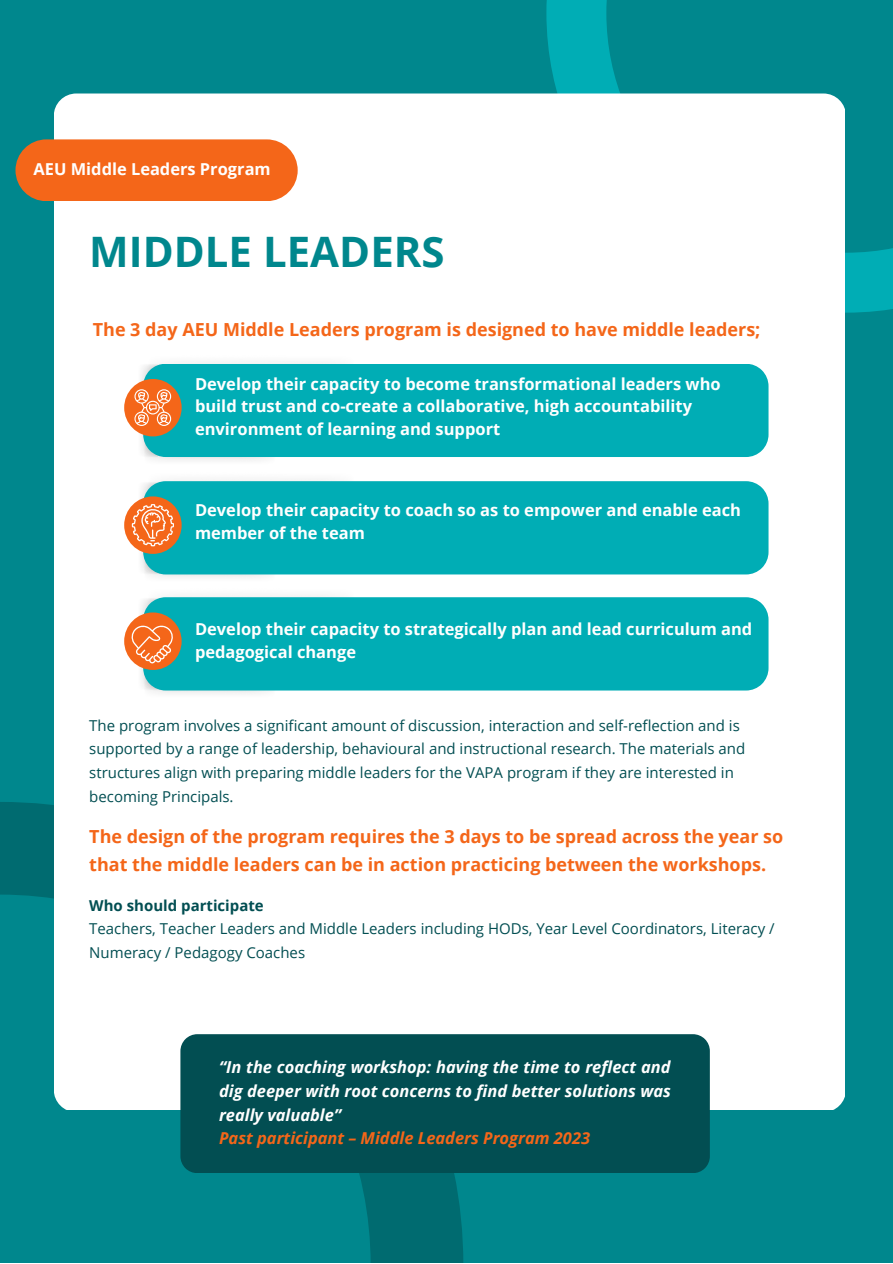
<style>
.page{position:relative;width:893px;height:1264px;background:#fff}
.page>*{position:absolute;margin:0;border:0;box-sizing:border-box;transform-origin:0 0}
.t1{font:700 42px "Open Sans";color:#00878d}
.t2{font:700 18px/28px "Open Sans";color:#f46619}
.t3{font:700 16.5px/22.5px "Open Sans";color:#fff}
.t4{font:italic 700 16.5px/23.5px "Open Sans";color:#fff;text-align:justify}
.t5{font:italic 700 16.5px "Open Sans";color:#f46619}
.t6{font:15px/23.5px "Open Sans";color:#024e52}
.t7{font:700 15px "Open Sans";color:#024e52}
</style>
<div class="page">
<div style="left:0;top:0;width:892px;height:1262px;background:#00878d"></div>
<svg style="left:0;top:802px;width:463px;height:460px"></svg>
<svg style="left:546px;top:0;width:346px;height:312px"></svg>
<div style="left:54px;top:93px;width:790px;height:1017px;background:#fff"></div>
<div style="left:15px;top:139px;width:283px;height:62px;background:#f46619;border-radius:31px"></div>
<img style="left:138px;top:364px;width:5px;height:93px">
<img style="left:143px;top:457px;width:134px;height:8px">
<div style="left:146px;top:354px;width:211px;height:10px;background:#fbfbfb"></div>
<div style="left:143px;top:364px;width:625px;height:93px;background:#00adb5"></div>
<div style="left:124px;top:379px;width:58px;height:57px;background:#f46619;border-radius:50%"></div>
<svg style="left:134px;top:389px;width:37px;height:37px"></svg>
<img style="left:138px;top:481px;width:5px;height:93px">
<img style="left:143px;top:574px;width:134px;height:9px">
<div style="left:146px;top:472px;width:211px;height:9px;background:#fbfbfb"></div>
<div style="left:143px;top:481px;width:625px;height:93px;background:#00adb5"></div>
<div style="left:124px;top:496px;width:58px;height:58px;background:#f46619;border-radius:50%"></div>
<svg style="left:132px;top:504px;width:42px;height:42px"></svg>
<img style="left:138px;top:597px;width:5px;height:93px">
<img style="left:143px;top:690px;width:134px;height:8px">
<div style="left:146px;top:588px;width:211px;height:9px;background:#fbfbfb"></div>
<div style="left:143px;top:597px;width:625px;height:93px;background:#00adb5"></div>
<div style="left:124px;top:612px;width:58px;height:58px;background:#f46619;border-radius:50%"></div>
<svg style="left:130px;top:625px;width:44px;height:38px"></svg>
<div style="left:180px;top:1034px;width:529px;height:138px;background:#024e52"></div>
<p class="t3" style="left:34px;top:157px;width:239px">AEU Middle Leaders Program</p>
<h1 class="t1" style="left:89px;top:222px;width:357px">MIDDLE LEADERS</h1>
<p class="t2" style="left:93px;top:314px;width:669px">The 3 day AEU Middle Leaders program is designed to have middle leaders;</p>
<p class="t3" style="left:195px;top:372px;width:527px">Develop their capacity to become transformational leaders who build trust and co-create a collaborative, high accountability environment of learning and support</p>
<p class="t3" style="left:195px;top:498px;width:547px">Develop their capacity to coach so as to empower and enable each member of the team</p>
<p class="t3" style="left:195px;top:617px;width:558px">Develop their capacity to strategically plan and lead curriculum and pedagogical change</p>
<p class="t6" style="left:89px;top:713px;width:657px">The program involves a significant amount of discussion, interaction and self-reflection and is supported by a range of leadership, behavioural and instructional research. The materials and structures align with preparing middle leaders for the VAPA program if they are interested in becoming Principals.</p>
<p class="t2" style="left:89px;top:822px;width:695px">The design of the program requires the 3 days to be spread across the year so that the middle leaders can be in action practicing between the workshops.</p>
<p class="t7" style="left:89px;top:894px;width:176px">Who should participate</p>
<p class="t6" style="left:89px;top:916px;width:686px">Teachers, Teacher Leaders and Middle Leaders including HODs, Year Level Coordinators, Literacy /<br>Numeracy / Pedagogy Coaches</p>
<p class="t4" style="left:219px;top:1055px;width:453px">“In the coaching workshop: having the time to reflect and dig deeper with root concerns to find better solutions was really valuable”</p>
<p class="t5" style="left:219px;top:1126px;width:372px">Past participant – Middle Leaders Program 2023</p>
</div>
